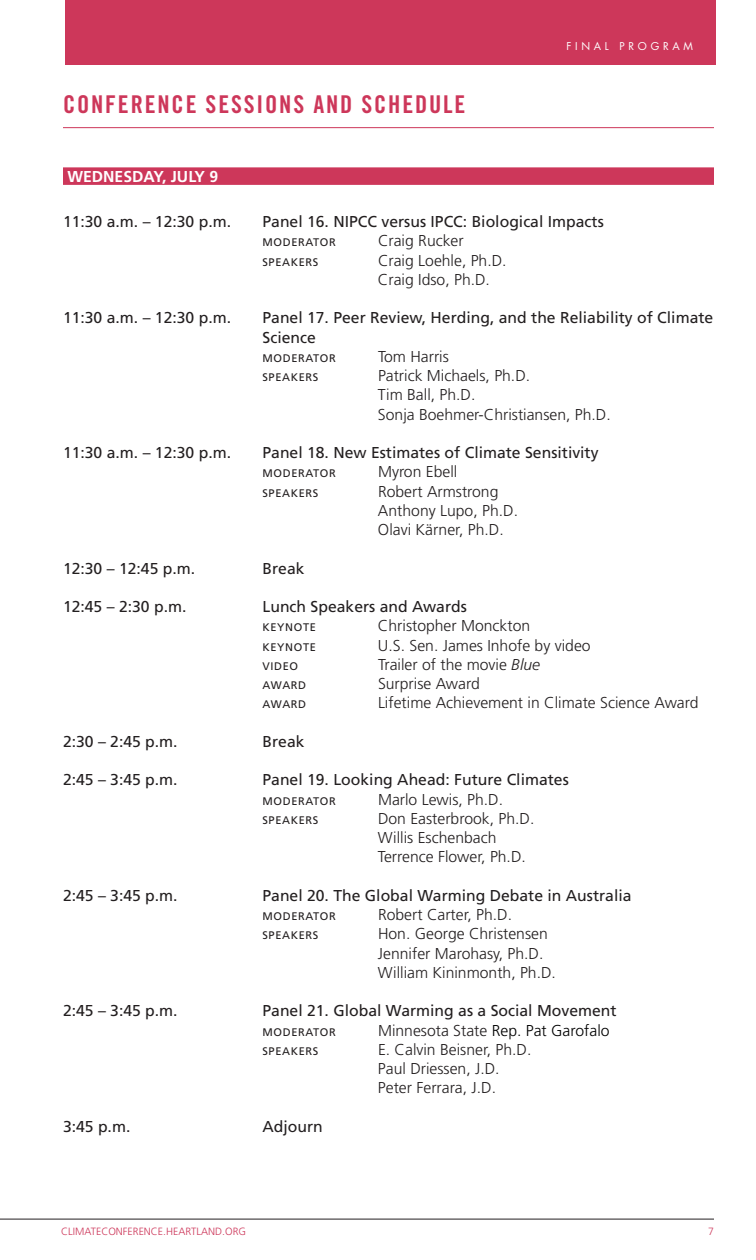
<style>
.page{position:relative;width:756px;height:1260px;background:#fff}
.page>*{position:absolute;margin:0;border:0;box-sizing:border-box;transform-origin:0 0}
.Header_1_2{font:24.5px "Trade Gothic Bold Cond Twenty";letter-spacing:.075em;color:#cd375a}
.t1{font:300 15.75px/19.2px "Frutiger LT Std";color:#231f20}
.t2{font:15.75px "Frutiger LT Std";color:#231f20}
.t3{font:300 15.75px "Frutiger LT Std";color:#000}
.Header_2-program{font:700 15.75px "Frutiger LT Std";color:#fff}
.t4{font:11.03px "Frutiger LT Std";letter-spacing:.055em;color:#231f20}
.t5{font:300 10.5px "Frutiger LT Std";color:#cd375a}
.t6{font:10.5px "Futura";letter-spacing:.355em;color:#fff}
.s1{font-style:italic}
.s2{color:#231f20}
</style>
<div class="page">
<div style="left:65px;top:0;width:651px;height:65px;background:#cd375a"></div>
<hr style="left:0;top:1219px;width:714px;height:1px;background:#231f20">
<div style="left:63px;top:167px;width:651px;height:18px;background:#cd375a"></div>
<hr style="left:63px;top:127px;width:651px;height:1px;background:#cd375a">
<p class="Header_1_2" style="left:63px;top:90px;width:404px">CONFERENCE SESSIONS AND SCHEDULE</p>
<p class="t6" style="left:566px;top:39px;width:128px">FINAL PROGRAM</p>
<p class="Header_2-program" style="left:67px;top:167px;width:152px">WEDNESDAY, JULY 9</p>
<p class="t2" style="left:63px;top:212px;width:170px">11:30 a.m. – 12:30 p.m.</p>
<p class="t2" style="left:262px;top:212px;width:343px">Panel 16. NIPCC versus IPCC: Biological Impacts</p>
<p class="t4" style="left:262px;top:236px;width:75px">MODERATOR</p>
<p class="t1" style="left:378px;top:231px;width:87px">Craig Rucker</p>
<p class="t4" style="left:262px;top:255px;width:57px">SPEAKERS</p>
<p class="t1" style="left:378px;top:251px;width:130px">Craig Loehle, Ph.D.<br>Craig Idso, Ph.D.</p>
<p class="t2" style="left:63px;top:309px;width:170px">11:30 a.m. – 12:30 p.m.</p>
<p class="t2" style="left:262px;top:309px;width:452px">Panel 17. Peer Review, Herding, and the Reliability of Climate</p>
<p class="t2" style="left:263px;top:328px;width:55px">Science</p>
<p class="t4" style="left:262px;top:352px;width:75px">MODERATOR</p>
<p class="t1" style="left:378px;top:347px;width:72px">Tom Harris</p>
<p class="t4" style="left:262px;top:371px;width:57px">SPEAKERS</p>
<p class="t1" style="left:378px;top:366px;width:234px">Patrick Michaels, Ph.D.<br>Tim Ball, Ph.D.<br>Sonja Boehmer-Christiansen, Ph.D.</p>
<p class="t2" style="left:63px;top:443px;width:170px">11:30 a.m. – 12:30 p.m.</p>
<p class="t2" style="left:262px;top:443px;width:338px">Panel 18. New Estimates of Climate Sensitivity</p>
<p class="t4" style="left:262px;top:467px;width:75px">MODERATOR</p>
<p class="t1" style="left:378px;top:462px;width:81px">Myron Ebell</p>
<p class="t4" style="left:262px;top:486px;width:57px">SPEAKERS</p>
<p class="t1" style="left:378px;top:482px;width:142px">Robert Armstrong<br>Anthony Lupo, Ph.D.<br>Olavi Kärner, Ph.D.</p>
<p class="t2" style="left:63px;top:559px;width:134px">12:30 – 12:45 p.m.</p>
<p class="t2" style="left:263px;top:559px;width:44px">Break</p>
<p class="t2" style="left:63px;top:597px;width:125px">12:45 – 2:30 p.m.</p>
<p class="t2" style="left:263px;top:597px;width:206px">Lunch Speakers and Awards</p>
<p class="t4" style="left:262px;top:621px;width:55px">KEYNOTE</p>
<p class="t1" style="left:378px;top:616px;width:154px">Christopher Monckton</p>
<p class="t4" style="left:262px;top:640px;width:55px">KEYNOTE</p>
<p class="t1" style="left:378px;top:636px;width:214px">U.S. Sen. James Inhofe by video</p>
<p class="t4" style="left:262px;top:660px;width:37px">VIDEO</p>
<p class="t1" style="left:378px;top:655px;width:164px">Trailer of the movie <span class="s1">Blue</span></p>
<p class="t4" style="left:262px;top:679px;width:45px">AWARD</p>
<p class="t1" style="left:378px;top:674px;width:103px">Surprise Award</p>
<p class="t4" style="left:262px;top:698px;width:45px">AWARD</p>
<p class="t1" style="left:378px;top:693px;width:322px">Lifetime Achievement in Climate Science Award</p>
<p class="t2" style="left:63px;top:732px;width:116px">2:30 – 2:45 p.m.</p>
<p class="t2" style="left:263px;top:732px;width:44px">Break</p>
<p class="t2" style="left:63px;top:771px;width:116px">2:45 – 3:45 p.m.</p>
<p class="t2" style="left:262px;top:771px;width:308px">Panel 19. Looking Ahead: Future Climates</p>
<p class="t4" style="left:262px;top:794px;width:75px">MODERATOR</p>
<p class="t1" style="left:378px;top:790px;width:127px">Marlo Lewis, Ph.D.</p>
<p class="t4" style="left:262px;top:814px;width:57px">SPEAKERS</p>
<p class="t1" style="left:378px;top:809px;width:158px">Don Easterbrook, Ph.D.<br>Willis Eschenbach<br>Terrence Flower, Ph.D.</p>
<p class="t2" style="left:63px;top:886px;width:116px">2:45 – 3:45 p.m.</p>
<p class="t2" style="left:262px;top:886px;width:371px">Panel 20. The Global Warming Debate in Australia</p>
<p class="t4" style="left:262px;top:910px;width:75px">MODERATOR</p>
<p class="t1" style="left:378px;top:905px;width:136px">Robert Carter, Ph.D.</p>
<p class="t4" style="left:262px;top:929px;width:57px">SPEAKERS</p>
<p class="t1" style="left:378px;top:924px;width:180px">Hon. George Christensen<br>Jennifer Marohasy, Ph.D.<br>William Kininmonth, Ph.D.</p>
<p class="t2" style="left:63px;top:1002px;width:116px">2:45 – 3:45 p.m.</p>
<p class="t2" style="left:262px;top:1002px;width:356px">Panel 21. Global Warming as a Social Movement</p>
<p class="t4" style="left:262px;top:1025px;width:75px">MODERATOR</p>
<p class="t3" style="left:378px;top:1021px;width:233px"><span class="s2">Minnesota State</span> Rep. Pat Garofalo</p>
<p class="t4" style="left:262px;top:1045px;width:57px">SPEAKERS</p>
<p class="t1" style="left:378px;top:1040px;width:155px">E. Calvin Beisner, Ph.D.<br>Paul Driessen, J.D.<br>Peter Ferrara, J.D.</p>
<p class="t2" style="left:63px;top:1117px;width:69px">3:45 p.m.</p>
<p class="t2" style="left:262px;top:1117px;width:62px">Adjourn</p>
<p class="t5" style="left:61px;top:1225px;width:186px">CLIMATECONFERENCE.HEARTLAND.ORG</p>
<p class="t5" style="left:708px;top:1225px;width:7px">7</p>
</div>
